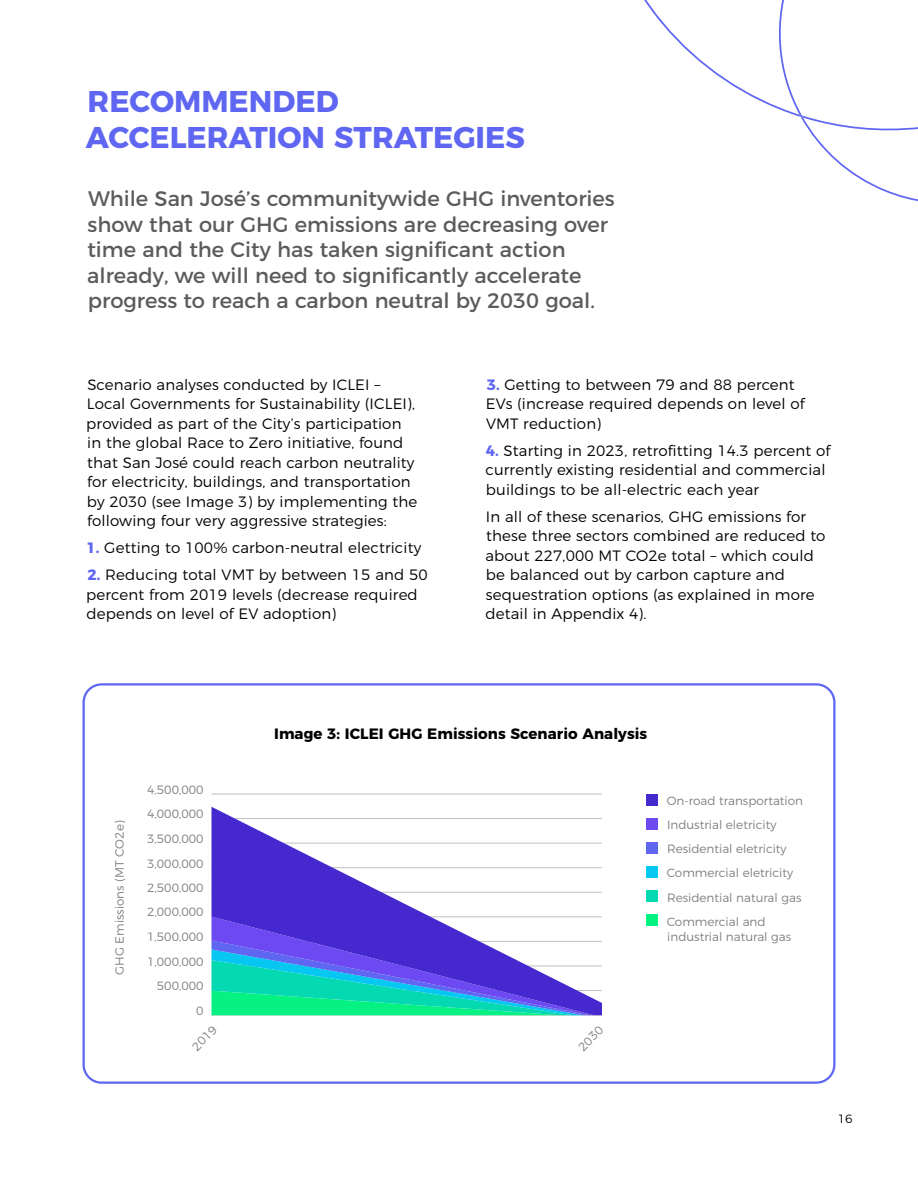
<style>
.page{position:relative;width:918px;height:1188px;background:#fff}
.page>*{position:absolute;margin:0;border:0;box-sizing:border-box;transform-origin:0 0}
.t1{font:700 30px/36px "Montserrat";color:#5e66f2}
.t2{font:21px/25.5px "Montserrat";color:#5b5b5b}
.t3{font:300 15px/19.5px "Montserrat";letter-spacing:.01em;color:#000}
.t4{font:700 15px "Montserrat";letter-spacing:.005em;color:#000}
.t5{font:300 12px/15px "Montserrat";color:#7f7f7f}
.t6{font:300 12px "Montserrat";color:#000}
.s1{font-weight:700;color:#5e66f2}
</style>
<div class="page">
<svg style="left:644px;top:0;width:128px;height:106px"></svg>
<svg style="left:772px;top:0;width:146px;height:202px"></svg>
<div style="left:82px;top:683px;width:754px;height:401px;border:2px solid #5e66f2;border-radius:18px"></div>
<hr style="left:212px;top:794px;width:390px;height:1px;background:#c1c1c1">
<hr style="left:212px;top:1015px;width:390px;height:1px;background:#c1c1c1">
<svg style="left:212px;top:807px;width:390px;height:208px"></svg>
<div style="left:646px;top:794px;width:12px;height:12px;background:#4529ce"></div>
<div style="left:646px;top:842px;width:12px;height:12px;background:#5e66f2"></div>
<div style="left:646px;top:890px;width:12px;height:12px;background:#04d9b2"></div>
<div style="left:646px;top:818px;width:12px;height:12px;background:#6d49f2"></div>
<div style="left:646px;top:866px;width:12px;height:12px;background:#05c7f2"></div>
<div style="left:646px;top:914px;width:12px;height:12px;background:#05f283"></div>
<p class="t1" style="left:86px;top:81px;width:441px">RECOMMENDED<br>ACCELERATION STRATEGIES</p>
<p class="t2" style="left:87px;top:184px;width:529px">While San José’s communitywide GHG inventories show that our GHG emissions are decreasing over time and the City has taken significant action already, we will need to significantly accelerate progress to reach a carbon neutral by 2030 goal.</p>
<p class="t3" style="left:86px;top:373px;width:333px">Scenario analyses conducted by ICLEI – Local Governments for Sustainability (ICLEI), provided as part of the City’s participation in the global Race to Zero initiative, found that San José could reach carbon neutrality for electricity, buildings, and transportation by 2030 (see Image 3) by implementing the following four very aggressive strategies:</p>
<p class="t3" style="left:86px;top:537px;width:336px"><span class="s1">1.</span> Getting to 100% carbon-neutral electricity</p>
<p class="t3" style="left:86px;top:564px;width:343px"><span class="s1">2.</span> Reducing total VMT by between 15 and 50 percent from 2019 levels (decrease required depends on level of EV adoption)</p>
<p class="t3" style="left:486px;top:373px;width:320px"><span class="s1">3.</span> Getting to between 79 and 88 percent<br>EVs (increase required depends on level of<br>VMT reduction)</p>
<p class="t3" style="left:486px;top:439px;width:346px"><span class="s1">4.</span> Starting in 2023, retrofitting 14.3 percent of currently existing residential and commercial buildings to be all-electric each year</p>
<p class="t3" style="left:485px;top:505px;width:342px">In all of these scenarios, GHG emissions for these three sectors combined are reduced to about 227,000 MT CO2e total – which could be balanced out by carbon capture and sequestration options (as explained in more detail in Appendix 4).</p>
<p class="t5" style="left:111px;top:975px;width:156px;rotate:-90deg">GHG Emissions (MT CO2e)</p>
<p class="t5" style="left:147px;top:781px;width:58px">4,500,000</p>
<p class="t5" style="left:147px;top:806px;width:58px">4,000,000</p>
<p class="t5" style="left:147px;top:830px;width:58px">3,500,000</p>
<p class="t5" style="left:147px;top:855px;width:58px">3,000,000</p>
<p class="t5" style="left:147px;top:879px;width:58px">2,500,000</p>
<p class="t5" style="left:147px;top:903px;width:58px">2,000,000</p>
<p class="t5" style="left:147px;top:928px;width:58px">1,500,000</p>
<p class="t5" style="left:147px;top:953px;width:58px">1,000,000</p>
<p class="t5" style="left:157px;top:978px;width:48px">500,000</p>
<p class="t5" style="left:196px;top:1002px;width:9px">0</p>
<p class="t4" style="left:274px;top:721px;width:375px">Image 3: ICLEI GHG Emissions Scenario Analysis</p>
<p class="t5" style="left:188px;top:1043px;width:31px;rotate:-45deg">2019</p>
<p class="t5" style="left:574px;top:1043px;width:31px;rotate:-45deg">2030</p>
<p class="t5" style="left:667px;top:792px;width:138px">On-road transportation</p>
<p class="t5" style="left:667px;top:841px;width:121px">Residential eletricity</p>
<p class="t5" style="left:667px;top:889px;width:136px">Residential natural gas</p>
<p class="t5" style="left:667px;top:816px;width:111px">Industrial eletricity</p>
<p class="t5" style="left:667px;top:865px;width:128px">Commercial eletricity</p>
<p class="t5" style="left:667px;top:913px;width:126px">Commercial and industrial natural gas</p>
<p class="t6" style="left:838px;top:1109px;width:16px">16</p>
</div>
